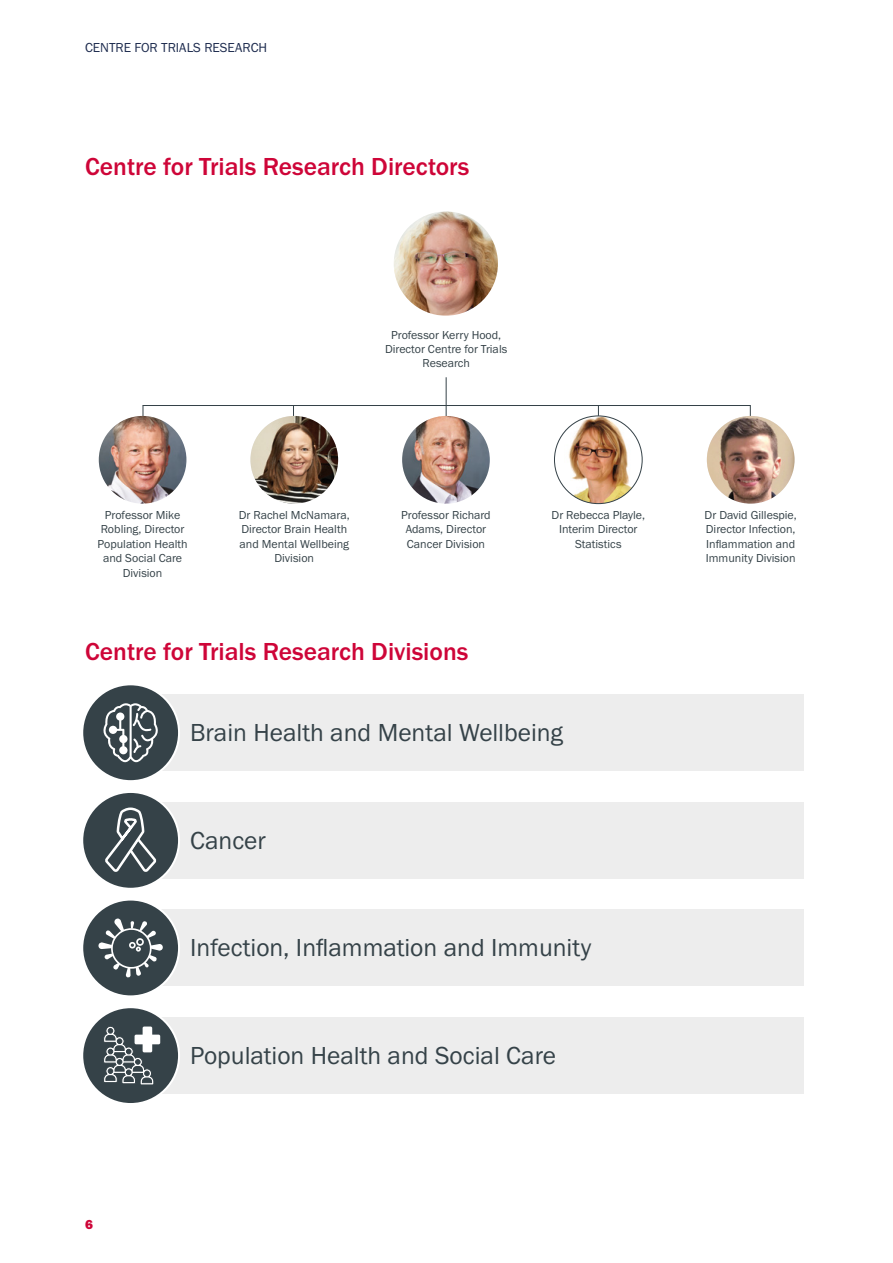
<style>
.page{position:relative;width:893px;height:1263px;background:#fff}
.page>*{position:absolute;margin:0;border:0;box-sizing:border-box;transform-origin:0 0}
.t1{font:25.5px "Franklin Gothic URW Boo";color:#354248}
.t2{font:500 25.5px "Franklin Gothic URW";color:#ce0538}
.t3{font:13.5px "Franklin Gothic URW Boo";color:#1d2b4e}
.t4{font:13.5px "Franklin Gothic URW Hea";color:#ce0538}
.t5{font:12px/14.4px "Franklin Gothic URW Boo";color:#354248;text-align:center}
</style>
<div class="page">
<div style="left:109px;top:910px;width:695px;height:76px;background:#ededed"></div>
<div style="left:82px;top:899px;width:97px;height:97px;background:#354248;border-radius:50%"></div>
<div style="left:81px;top:898px;width:99px;height:99px;border:2px solid #fff;border-radius:50%"></div>
<svg style="left:98px;top:898px;width:65px;height:80px"></svg>
<div style="left:109px;top:1017px;width:695px;height:77px;background:#ededed"></div>
<div style="left:109px;top:694px;width:695px;height:77px;background:#ededed"></div>
<div style="left:82px;top:684px;width:97px;height:97px;background:#354248;border-radius:50%"></div>
<div style="left:81px;top:683px;width:99px;height:99px;border:2px solid #fff;border-radius:50%"></div>
<svg style="left:103px;top:703px;width:55px;height:59px"></svg>
<div style="left:109px;top:802px;width:695px;height:77px;background:#ededed"></div>
<div style="left:82px;top:792px;width:97px;height:97px;background:#354248;border-radius:50%"></div>
<div style="left:81px;top:791px;width:99px;height:99px;border:2px solid #fff;border-radius:50%"></div>
<svg style="left:105px;top:807px;width:52px;height:65px"></svg>
<div style="left:82px;top:1007px;width:97px;height:97px;background:#354248;border-radius:50%"></div>
<div style="left:81px;top:1006px;width:99px;height:99px;border:2px solid #fff;border-radius:50%"></div>
<svg style="left:103px;top:1026px;width:57px;height:59px"></svg>
<img style="left:394px;top:211px;width:104px;height:105px;border-radius:52px">
<hr style="left:143px;top:405px;width:608px;height:1px;background:#354248">
<img style="left:250px;top:416px;width:88px;height:88px;border-radius:44px">
<img style="left:99px;top:416px;width:87px;height:88px;border-radius:44px">
<img style="left:554px;top:416px;width:88px;height:88px;border-radius:44px">
<img style="left:707px;top:416px;width:87px;height:88px;border-radius:44px">
<hr style="left:446px;top:377px;width:1px;height:47px;background:#354248">
<hr style="left:892px;top:0;width:1px;height:1263px;background:#ededed">
<img style="left:402px;top:416px;width:88px;height:88px;border-radius:44px">
<p class="t3" style="left:85px;top:39px;width:184px">CENTRE FOR TRIALS RESEARCH</p>
<h1 class="t2" style="left:85px;top:151px;width:386px">Centre for Trials Research Directors</h1>
<p class="t5" style="left:385px;top:327px;width:124px">Professor Kerry Hood,<br>Director Centre for Trials<br>Research</p>
<p class="t5" style="left:98px;top:508px;width:91px">Professor Mike<br>Robling, Director<br>Population Health and Social Care<br>Division</p>
<p class="t5" style="left:552px;top:508px;width:95px">Dr Rebecca Playle,<br>Interim Director<br>Statistics</p>
<p class="t5" style="left:705px;top:508px;width:94px;text-align:left">Dr David Gillespie,<br>Director Infection,<br>Inflammation and<br>Immunity Division</p>
<p class="t5" style="left:401px;top:508px;width:91px">Professor Richard<br>Adams, Director<br>Cancer Division</p>
<p class="t5" style="left:239px;top:508px;width:112px">Dr Rachel McNamara,<br>Director Brain Health and Mental Wellbeing<br>Division</p>
<h1 class="t2" style="left:85px;top:635px;width:385px">Centre for Trials Research Divisions</h1>
<h1 class="t1" style="left:190px;top:717px;width:374px">Brain Health and Mental Wellbeing</h1>
<h1 class="t1" style="left:190px;top:824px;width:77px">Cancer</h1>
<h1 class="t1" style="left:190px;top:932px;width:403px">Infection, Inflammation and Immunity</h1>
<p class="t4" style="left:85px;top:1216px;width:9px">6</p>
<h1 class="t1" style="left:190px;top:1040px;width:367px">Population Health and Social Care</h1>
</div>
